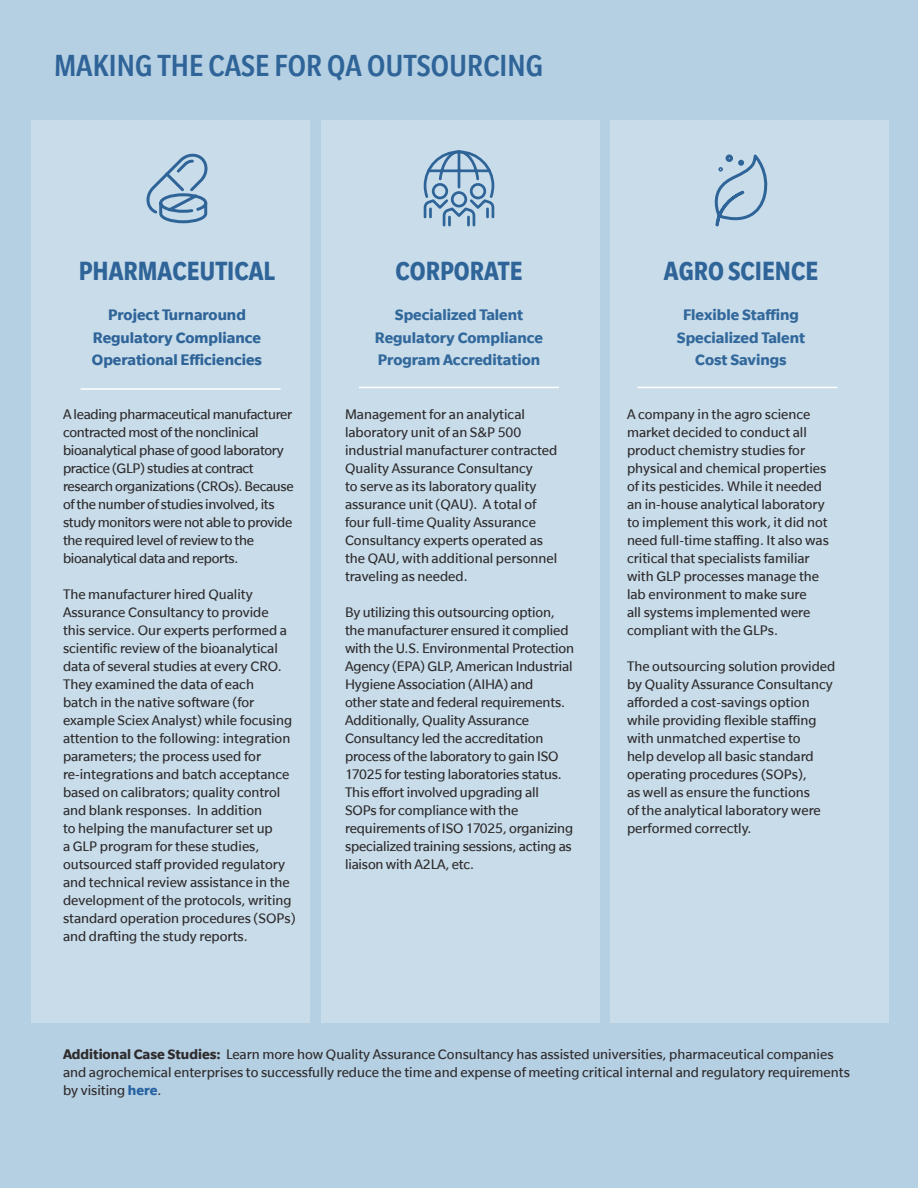
<style>
.page{position:relative;width:918px;height:1188px;background:#b5cfe3}
.page>*{position:absolute;margin:0;border:0;box-sizing:border-box;transform-origin:0 0}
.blue_hdr{font:500 condensed 33px "Slate";color:#2f6498}
.sub_header{font:700 condensed 28.5px "Slate";color:#2f6498}
.text{font:700 16.5px "Slate";color:#32689b}
.text-2{font:700 16.5px "Slate";color:#2f6498}
.text-3{font:15px/18px "Slate";color:#2e2b2c}
.text-4{font:15px/18px "Slate";letter-spacing:-.02em;color:#2e2b2c}
.s1{font-weight:700}
.s2{font-weight:700;color:#2661a1}
</style>
<div class="page">
<div style="left:32px;top:120px;width:278px;height:902px;background:#c8dcea"></div>
<div style="left:321px;top:120px;width:279px;height:902px;background:#c8dcea"></div>
<div style="left:610px;top:120px;width:280px;height:902px;background:#c8dcea"></div>
<hr style="left:81px;top:388px;width:200px;height:2px;background:#fff">
<hr style="left:359px;top:387px;width:200px;height:1px;background:#fff">
<hr style="left:637px;top:387px;width:200px;height:1px;background:#fff">
<svg style="left:423px;top:150px;width:72px;height:77px"></svg>
<svg style="left:146px;top:153px;width:62px;height:71px"></svg>
<svg style="left:714px;top:154px;width:54px;height:73px"></svg>
<p class="blue_hdr" style="left:54px;top:48px;width:491px">MAKING THE CASE FOR QA OUTSOURCING</p>
<p class="sub_header" style="left:79px;top:256px;width:198px">PHARMACEUTICAL</p>
<p class="text-2" style="left:108px;top:306px;width:139px">Project Turnaround</p>
<p class="text-2" style="left:93px;top:329px;width:170px">Regulatory Compliance</p>
<p class="text-2" style="left:92px;top:351px;width:172px">Operational Efficiencies</p>
<p class="text-4" style="left:63px;top:405px;width:232px">A leading pharmaceutical manufacturer contracted most of the nonclinical bioanalytical phase of good laboratory practice (GLP) studies at contract research organizations (CROs). Because of the number of studies involved, its study monitors were not able to provide the required level of review to the bioanalytical data and reports.</p>
<p class="text-3" style="left:63px;top:585px;width:234px">The manufacturer hired Quality Assurance Consultancy to provide<br>this service. Our experts performed a scientific review of the bioanalytical data of several studies at every CRO.<br>They examined the data of each<br>batch in the native software (for example Sciex Analyst) while focusing attention to the following: integration parameters; the process used for re-integrations and batch acceptance based on calibrators; quality control and blank responses. In addition<br>to helping the manufacturer set up<br>a GLP program for these studies, outsourced staff provided regulatory and technical review assistance in the development of the protocols, writing standard operation procedures (SOPs) and drafting the study reports.</p>
<p class="sub_header" style="left:396px;top:256px;width:128px">CORPORATE</p>
<p class="text" style="left:395px;top:306px;width:130px">Specialized Talent</p>
<p class="text" style="left:375px;top:329px;width:170px">Regulatory Compliance</p>
<p class="text" style="left:378px;top:351px;width:164px">Program Accreditation</p>
<p class="text-3" style="left:345px;top:405px;width:214px">Management for an analytical laboratory unit of an S&amp;P 500 industrial manufacturer contracted<br>Quality Assurance Consultancy<br>to serve as its laboratory quality assurance unit (QAU). A total of four full-time Quality Assurance<br>Consultancy experts operated as the QAU, with additional personnel traveling as needed.</p>
<p class="text-3" style="left:345px;top:603px;width:231px">By utilizing this outsourcing option, the manufacturer ensured it complied with the U.S. Environmental Protection Agency (EPA) GLP, American Industrial Hygiene Association (AIHA) and<br>other state and federal requirements.<br>Additionally, Quality Assurance Consultancy led the accreditation process of the laboratory to gain ISO 17025 for testing laboratories status.<br>This effort involved upgrading all SOPs for compliance with the requirements of ISO 17025, organizing specialized training sessions, acting as liaison with A2LA, etc.</p>
<p class="sub_header" style="left:664px;top:256px;width:156px">AGRO SCIENCE</p>
<p class="text" style="left:683px;top:306px;width:117px">Flexible Staffing</p>
<p class="text" style="left:677px;top:329px;width:130px">Specialized Talent</p>
<p class="text" style="left:695px;top:351px;width:93px">Cost Savings</p>
<p class="text-3" style="left:627px;top:405px;width:203px">A company in the agro science market decided to conduct all product chemistry studies for physical and chemical properties of its pesticides. While it needed an in-house analytical laboratory to implement this work, it did not need full-time staffing. It also was critical that specialists familiar with GLP processes manage the lab environment to make sure<br>all systems implemented were compliant with the GLPs.</p>
<p class="text-3" style="left:627px;top:657px;width:210px">The outsourcing solution provided by Quality Assurance Consultancy afforded a cost-savings option while providing flexible staffing with unmatched expertise to<br>help develop all basic standard operating procedures (SOPs),<br>as well as ensure the functions<br>of the analytical laboratory were performed correctly.</p>
<p class="text-3" style="left:63px;top:1045px;width:788px"><span class="s1">Additional Case Studies:</span> Learn more how Quality Assurance Consultancy has assisted universities, pharmaceutical companies and agrochemical enterprises to successfully reduce the time and expense of meeting critical internal and regulatory requirements by visiting <span class="s2">here</span>.</p>
</div>
